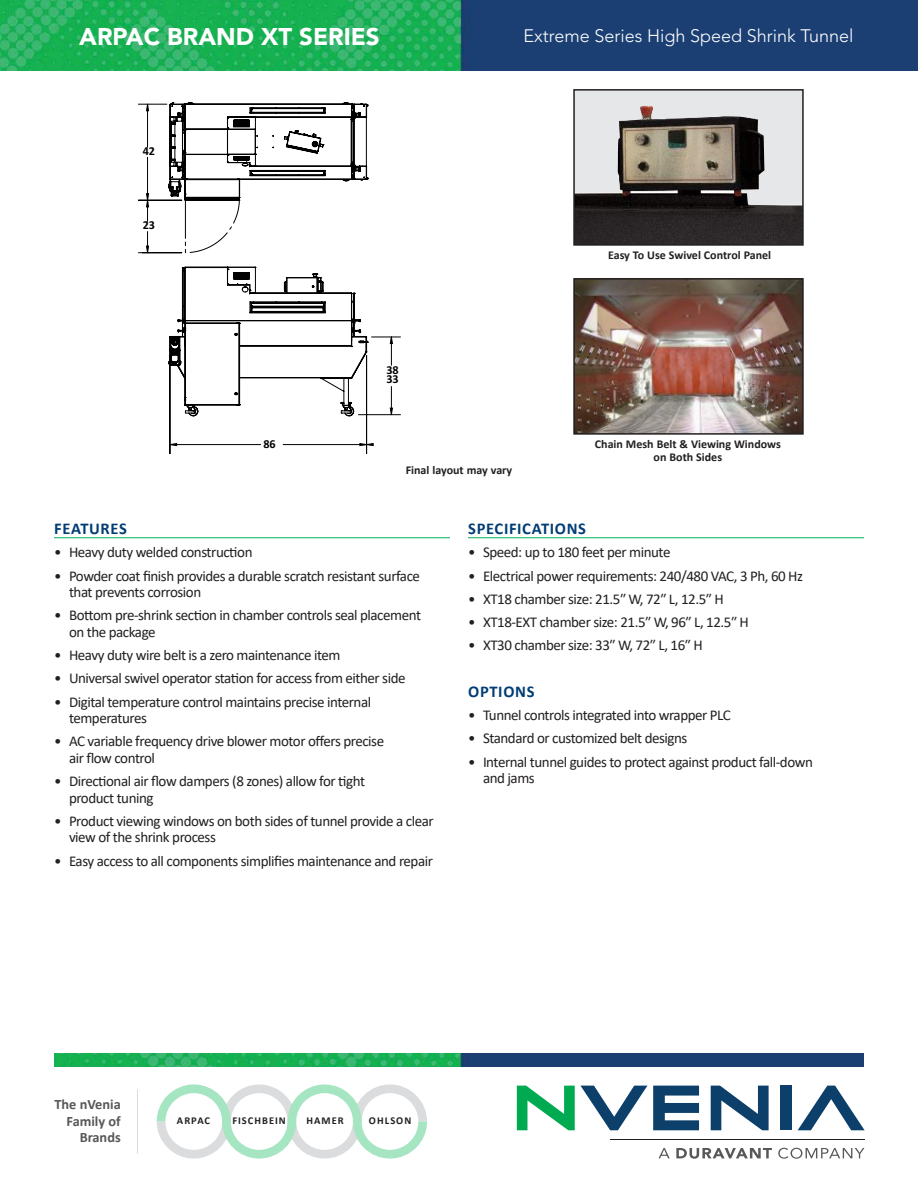
<style>
.page{position:relative;width:918px;height:1188px;background:#fff}
.page>*{position:absolute;margin:0;border:0;box-sizing:border-box;transform-origin:0 0}
.t1{font:900 24px "Avenir LT Pro";color:#fff}
.t2{font:300 18px "Avenir LT Pro";color:#fff}
.t3{font:700 16.5px "Calibri";letter-spacing:.04em;color:#003d75}
.t4{font:15px/16.5px "Calibri";letter-spacing:-.03em;color:#221f1f}
.t5{font:700 14.4px/16.4px "Calibri";color:#58585a;text-align:right}
.t6{font:700 12.15px/9.1px "Calibri";color:#010102}
.t7{font:700 12px/13.5px "Calibri";color:#221f1f;text-align:center}
.t8{font:700 10.5px "Calibri";letter-spacing:.095em;color:#221f1f}
</style>
<div class="page">
<svg style="left:659px;top:1148px;width:11px;height:10px"></svg>
<svg style="left:676px;top:1148px;width:96px;height:11px"></svg>
<svg style="left:778px;top:1148px;width:87px;height:11px"></svg>
<hr style="left:610px;top:1139px;width:255px;height:1px;background:#231f20">
<svg style="left:517px;top:1086px;width:130px;height:44px"></svg>
<svg style="left:711px;top:1086px;width:58px;height:44px"></svg>
<div style="left:780px;top:1086px;width:12px;height:44px;background:#0c406a"></div>
<svg style="left:798px;top:1086px;width:67px;height:44px"></svg>
<svg style="left:653px;top:1086px;width:46px;height:44px"></svg>
<img style="left:54px;top:1053px;width:810px;height:13px">
<img style="left:0;top:0;width:918px;height:71px">
<svg style="left:157px;top:1084px;width:270px;height:75px"></svg>
<hr style="left:137px;top:1089px;width:1px;height:65px;background:#dbdcde">
<div style="left:574px;top:90px;width:229px;height:155px;background:#e6e7e8"></div>
<img style="left:576px;top:106px;width:225px;height:137px">
<div style="left:573px;top:89px;width:231px;height:157px;border:2px solid #221f1f"></div>
<img style="left:576px;top:281px;width:225px;height:151px">
<div style="left:573px;top:278px;width:231px;height:157px;border:2px solid #221f1f"></div>
<hr style="left:138px;top:252px;width:44px;height:1px;background:#010102">
<hr style="left:366px;top:356px;width:1px;height:98px;background:#010102">
<hr style="left:170px;top:356px;width:1px;height:98px;background:#010102">
<hr style="left:138px;top:200px;width:44px;height:1px;background:#010102">
<svg style="left:147px;top:104px;width:226px;height:342px"></svg>
<svg style="left:168px;top:102px;width:200px;height:164px"></svg>
<hr style="left:366px;top:117px;width:1px;height:49px;background:#010102">
<svg style="left:168px;top:266px;width:233px;height:150px"></svg>
<div style="left:186px;top:269px;width:39px;height:17px;background:#fff"></div>
<hr style="left:54px;top:537px;width:396px;height:1px;background:#06b054">
<hr style="left:468px;top:537px;width:396px;height:1px;background:#06b054">
<h1 class="t1" style="left:79px;top:22px;width:302px">ARPAC BRAND XT SERIES</h1>
<p class="t2" style="left:523px;top:29px;width:332px">Extreme Series High Speed Shrink Tunnel</p>
<p class="t6" style="left:143px;top:146px;width:14px">42</p>
<p class="t6" style="left:143px;top:221px;width:14px">23</p>
<p class="t6" style="left:263px;top:439px;width:14px">86</p>
<p class="t6" style="left:386px;top:365px;width:14px">38<br>33</p>
<p class="t7" style="left:406px;top:465px;width:108px">Final layout may vary</p>
<p class="t7" style="left:608px;top:249px;width:165px">Easy To Use Swivel Control Panel</p>
<p class="t7" style="left:595px;top:438px;width:187px">Chain Mesh Belt &amp; Viewing Windows on Both Sides</p>
<p class="t3" style="left:54px;top:523px;width:74px">FEATURES</p>
<p class="t4" style="left:54px;top:545px;width:200px">• Heavy duty welded construc琀椀on</p>
<p class="t4" style="left:69px;top:568px;width:353px;text-indent:-15px">• Powder coat 昀椀nish provides a durable scratch resistant surface that prevents corrosion</p>
<p class="t4" style="left:69px;top:608px;width:354px;text-indent:-15px">• Bo琀琀om pre-shrink sec琀椀on in chamber controls seal placement on the package</p>
<p class="t4" style="left:54px;top:648px;width:288px">• Heavy duty wire belt is a zero maintenance item</p>
<p class="t4" style="left:54px;top:671px;width:353px">• Universal swivel operator sta琀椀on for access from either side</p>
<p class="t4" style="left:69px;top:694px;width:304px;text-indent:-15px">• Digital temperature control maintains precise internal temperatures</p>
<p class="t4" style="left:69px;top:734px;width:317px;text-indent:-15px">• AC variable frequency drive blower motor o昀昀ers precise air 昀氀ow control</p>
<p class="t4" style="left:69px;top:774px;width:298px;text-indent:-15px">• Direc琀椀onal air 昀氀ow dampers (8 zones) allow for 琀椀ght product tuning</p>
<p class="t4" style="left:69px;top:814px;width:366px;text-indent:-15px">• Product viewing windows on both sides of tunnel provide a clear view of the shrink process</p>
<p class="t4" style="left:54px;top:853px;width:380px">• Easy access to all components simpli昀椀es maintenance and repair</p>
<p class="t3" style="left:468px;top:523px;width:119px">SPECIFICATIONS</p>
<p class="t4" style="left:468px;top:545px;width:204px">• Speed: up to 180 feet per minute</p>
<p class="t4" style="left:468px;top:568px;width:337px">• Electrical power requirements: 240/480 VAC, 3 Ph, 60 Hz</p>
<p class="t4" style="left:468px;top:592px;width:257px">• XT18 chamber size: 21.5″ W, 72″ L, 12.5″ H</p>
<p class="t4" style="left:468px;top:615px;width:282px">• XT18-EXT chamber size: 21.5″ W, 96″ L, 12.5″ H</p>
<p class="t4" style="left:468px;top:638px;width:236px">• XT30 chamber size: 33″ W, 72″ L, 16″ H</p>
<p class="t3" style="left:468px;top:686px;width:68px">OPTIONS</p>
<p class="t4" style="left:468px;top:708px;width:264px">• Tunnel controls integrated into wrapper PLC</p>
<p class="t4" style="left:468px;top:731px;width:221px">• Standard or customized belt designs</p>
<p class="t4" style="left:483px;top:754px;width:331px;text-indent:-15px">• Internal tunnel guides to protect against product fall-down and jams</p>
<p class="t5" style="left:55px;top:1098px;width:68px">The nVenia<br>Family of<br>Brands</p>
<p class="t8" style="left:177px;top:1117px;width:35px">ARPAC</p>
<p class="t8" style="left:232px;top:1117px;width:55px">FISCHBEIN</p>
<p class="t8" style="left:307px;top:1117px;width:39px">HAMER</p>
<p class="t8" style="left:369px;top:1117px;width:44px">OHLSON</p>
</div>
